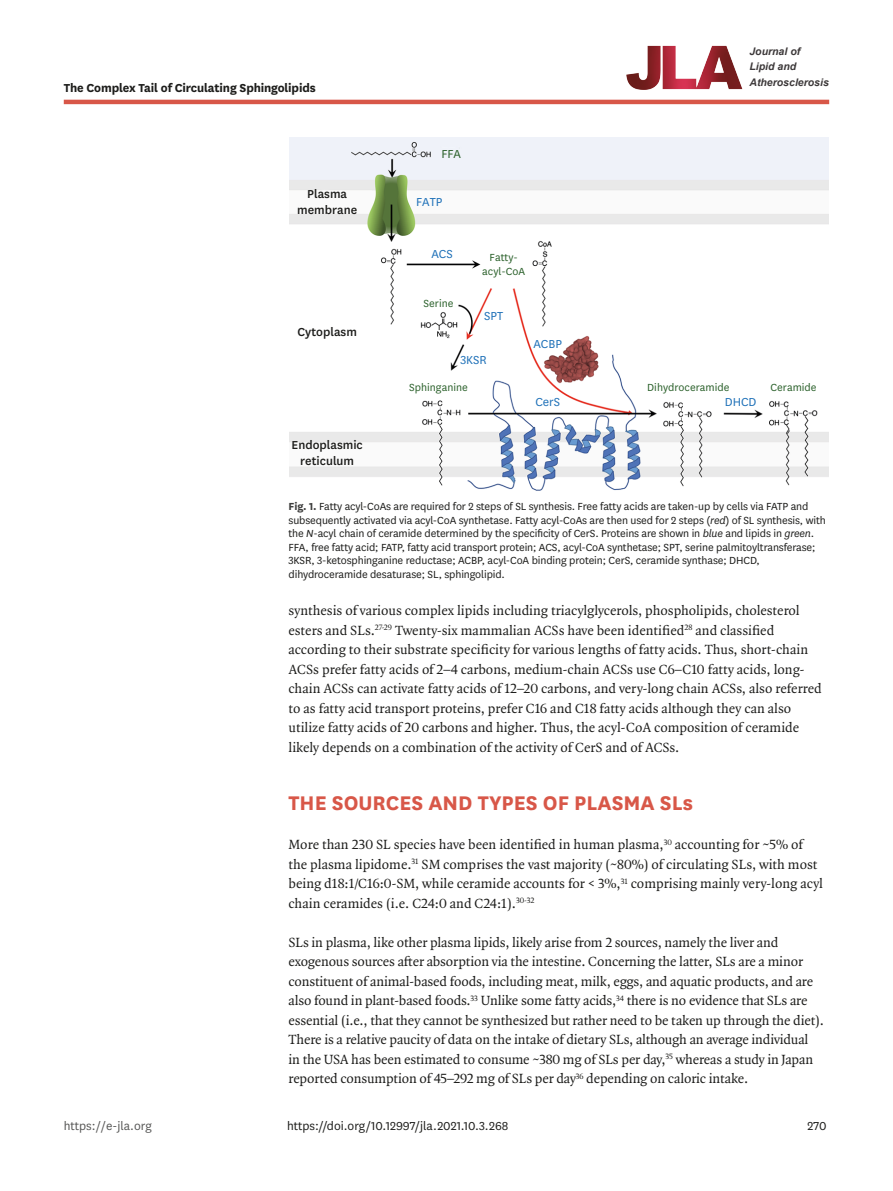
<style>
.page{position:relative;width:893px;height:1191px;background:#fff}
.page>*{position:absolute;margin:0;border:0;box-sizing:border-box;transform-origin:0 0}
.t1{font:700 23.1px "National";color:#d85748}
.t2{font:14.25px/19.5px "Quadraat OT";letter-spacing:-.005em;color:#1d1d1b}
.t3{font:13.5px "National";color:#1d1d1b}
.t4{font:500 13.5px/16.2px "National";color:#1d1d1b;text-align:center}
.t5{font:700 13.5px "National";letter-spacing:-.01em;color:#1d1d1b}
.t6{font:13.5px "National";color:#1f71b8}
.t7{font:13.5px "National";color:#575756}
.t8{font:13.5px "National";color:#2a602a}
.t9{font:12px/13.5px "National";letter-spacing:-.01em;color:#1d1d1b}
.t10{font:12px/14.4px "National";color:#2a602a;text-align:center}
.t11{font:italic 700 10.5px/15.8px "Arial";color:#3d393a}
.s1{font-weight:700;color:#3d3d3c}
.s2{font-style:italic}
</style>
<div class="page">
<hr style="left:64px;top:100px;width:765px;height:4px;background:#d85748">
<img style="left:626px;top:46px;width:117px;height:44px">
<img style="left:289px;top:137px;width:539px;height:354px">
<p class="t5" style="left:64px;top:78px;width:253px">The Complex Tail of Circulating Sphingolipids</p>
<p class="t8" style="left:441px;top:145px;width:21px">FFA</p>
<p class="t4" style="left:297px;top:185px;width:61px">Plasma membrane</p>
<p class="t6" style="left:416px;top:193px;width:28px">FATP</p>
<p class="t4" style="left:298px;top:322px;width:61px">Cytoplasm</p>
<p class="t6" style="left:431px;top:245px;width:23px">ACS</p>
<p class="t10" style="left:482px;top:249px;width:44px">Fatty&shy;acyl-CoA</p>
<p class="t10" style="left:424px;top:296px;width:31px">Serine</p>
<p class="t6" style="left:484px;top:307px;width:20px">SPT</p>
<p class="t6" style="left:460px;top:351px;width:28px">3KSR</p>
<p class="t6" style="left:533px;top:335px;width:30px">ACBP</p>
<p class="t11" style="left:749px;top:43px;width:81px">Journal of<br>Lipid and<br>Atherosclerosis</p>
<p class="t10" style="left:409px;top:379px;width:60px">Sphinganine</p>
<p class="t10" style="left:647px;top:379px;width:84px">Dihydroceramide</p>
<p class="t10" style="left:770px;top:379px;width:48px">Ceramide</p>
<p class="t6" style="left:535px;top:393px;width:26px">CerS</p>
<p class="t6" style="left:725px;top:393px;width:33px">DHCD</p>
<p class="t4" style="left:292px;top:435px;width:73px">Endoplasmic reticulum</p>
<p class="t9" style="left:289px;top:499px;width:539px"><span class="s1">Fig. 1.</span> Fatty acyl-CoAs are required for 2 steps of SL synthesis. Free fatty acids are taken-up by cells via FATP and subsequently activated via acyl-CoA synthetase. Fatty acyl-CoAs are then used for 2 steps (<span class="s2">red</span>) of SL synthesis, with the <span class="s2">N</span>-acyl chain of ceramide determined by the specificity of CerS. Proteins are shown in <span class="s2">blue</span> and lipids in <span class="s2">green</span>.<br>FFA, free fatty acid; FATP, fatty acid transport protein; ACS, acyl-CoA synthetase; SPT, serine palmitoyltransferase; 3KSR, 3-ketosphinganine reductase; ACBP, acyl-CoA binding protein; CerS, ceramide synthase; DHCD, dihydroceramide desaturase; SL, sphingolipid.</p>
<p class="t7" style="left:64px;top:1116px;width:90px">https://e-jla.org</p>
<p class="t2" style="left:289px;top:601px;width:535px">synthesis of various complex lipids including triacylglycerols, phospholipids, cholesterol esters and SLs.<sup>27-29</sup> Twenty-six mammalian ACSs have been identified<sup>28</sup> and classified according to their substrate specificity for various lengths of fatty acids. Thus, short-chain ACSs prefer fatty acids of 2–4 carbons, medium-chain ACSs use C6–C10 fatty acids, long&shy;chain ACSs can activate fatty acids of 12–20 carbons, and very-long chain ACSs, also referred to as fatty acid transport proteins, prefer C16 and C18 fatty acids although they can also utilize fatty acids of 20 carbons and higher. Thus, the acyl-CoA composition of ceramide likely depends on a combination of the activity of CerS and of ACSs.</p>
<h1 class="t1" style="left:289px;top:787px;width:406px">THE SOURCES AND TYPES OF PLASMA SLs</h1>
<p class="t2" style="left:289px;top:835px;width:536px">More than 230 SL species have been identified in human plasma,<sup>30</sup> accounting for ~5% of the plasma lipidome.<sup>31</sup> SM comprises the vast majority (~80%) of circulating SLs, with most being d18:1/C16:0-SM, while ceramide accounts for &lt; 3%,<sup>31</sup> comprising mainly very-long acyl chain ceramides (i.e. C24:0 and C24:1).<sup>30-32</sup></p>
<p class="t2" style="left:289px;top:932px;width:537px">SLs in plasma, like other plasma lipids, likely arise from 2 sources, namely the liver and exogenous sources after absorption via the intestine. Concerning the latter, SLs are a minor constituent of animal-based foods, including meat, milk, eggs, and aquatic products, and are also found in plant-based foods.<sup>33</sup> Unlike some fatty acids,<sup>34</sup> there is no evidence that SLs are essential (i.e., that they cannot be synthesized but rather need to be taken up through the diet).<br>There is a relative paucity of data on the intake of dietary SLs, although an average individual<br>in the USA has been estimated to consume ~380 mg of SLs per day,<sup>35</sup> whereas a study in Japan reported consumption of 45–292 mg of SLs per day<sup>36</sup> depending on caloric intake.</p>
<p class="t3" style="left:287px;top:1116px;width:223px">https://doi.org/10.12997/jla.2021.10.3.268</p>
<p class="t3" style="left:807px;top:1116px;width:21px">270</p>
</div>
